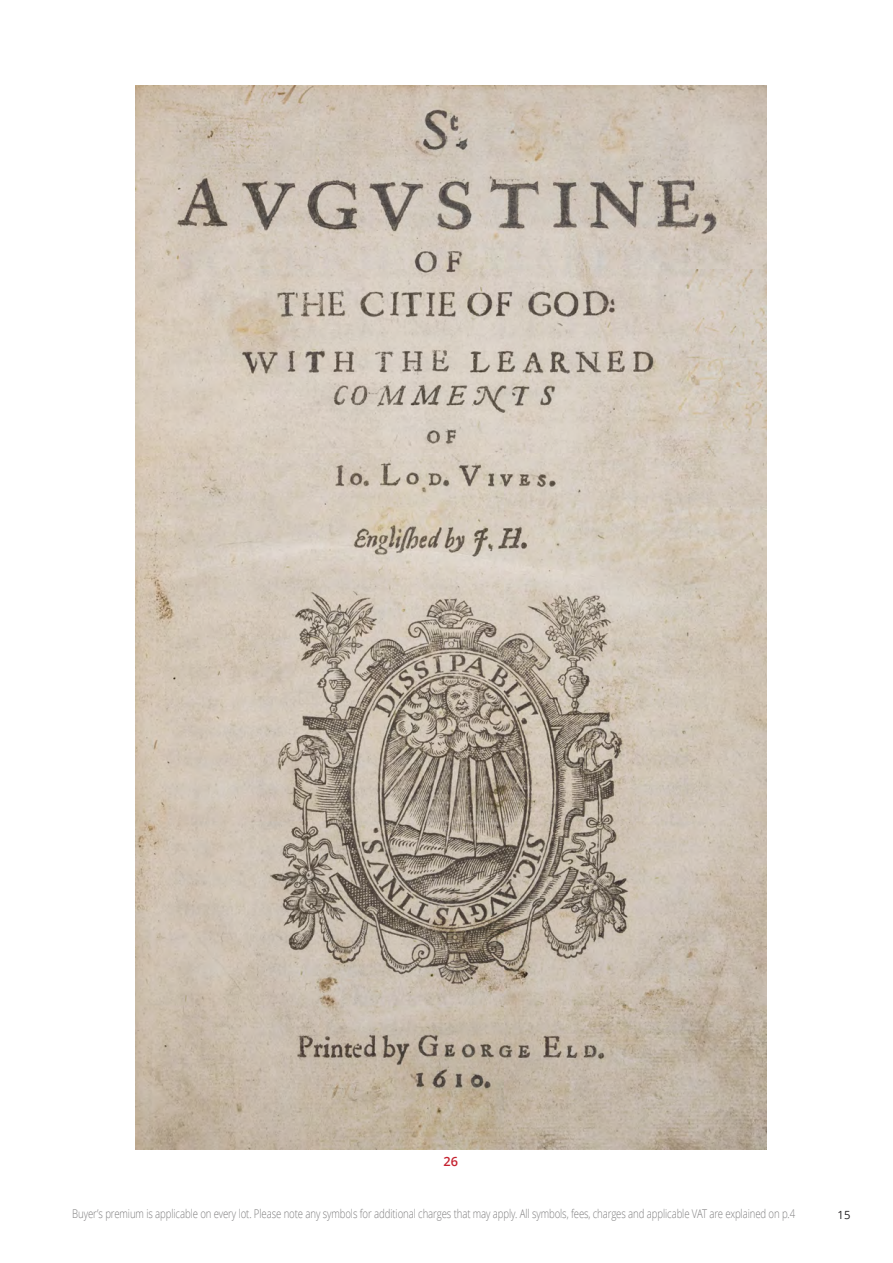
<style>
.page{position:relative;width:893px;height:1263px;background:#fff}
.page>*{position:absolute;margin:0;border:0;box-sizing:border-box;transform-origin:0 0}
.t1{font:600 12.75px "Open Sans";color:#c52230}
.t2{font:300 12px "Open Sans";letter-spacing:-.01em;color:#7d7c7d;scale:.8 1}
.t3{font:11.25px "Open Sans";color:#272526}
</style>
<div class="page">
<img style="left:136px;top:85px;width:630px;height:1064px">
<p class="t1" style="left:443px;top:1153px;width:16px">26</p>
<p class="t2" style="left:72px;top:1205px;width:905px">Buyer’s premium is applicable on every lot. Please note any symbols for additional charges that may apply. All symbols, fees, charges and applicable VAT are explained on p.4</p>
<p class="t3" style="left:838px;top:1207px;width:14px">15</p>
</div>
